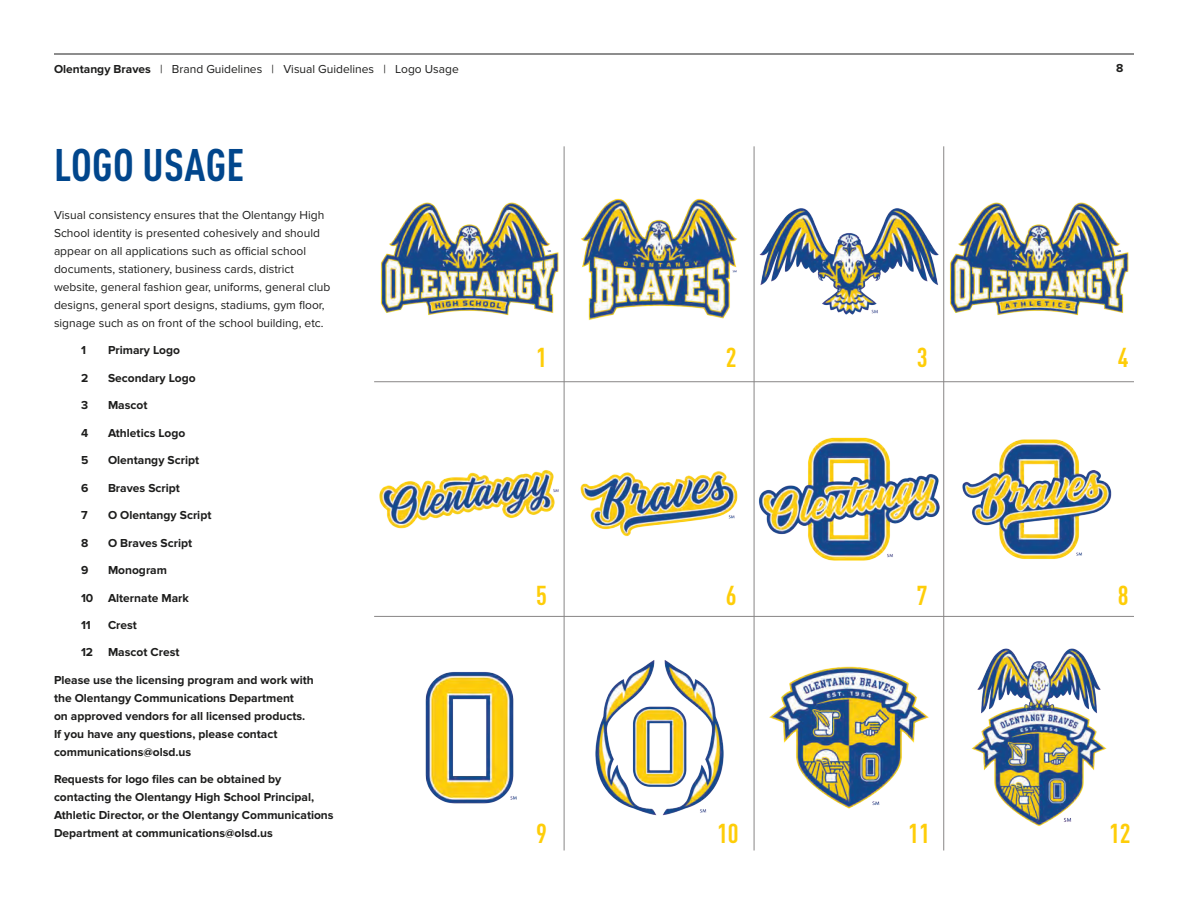
<style>
.page{position:relative;width:1188px;height:918px;background:#fff}
.page>*{position:absolute;margin:0;border:0;box-sizing:border-box;transform-origin:0 0}
.t1{font:700 condensed 45px "DINOT";letter-spacing:.01em;color:#01468c}
.t2{font:700 condensed 27px "DINOT";color:#fecd08}
.t3{font:700 12px/18px "Proxima Nova";color:#1d1d1c}
.t4{font:12px/18px "Proxima Nova";color:#1d1d1c}
.s1{font-weight:700}
</style>
<div class="page">
<hr style="left:374px;top:381px;width:760px;height:1px;background:#888686">
<hr style="left:374px;top:616px;width:760px;height:1px;background:#888686">
<hr style="left:754px;top:146px;width:1px;height:704px;background:#888686">
<hr style="left:943px;top:146px;width:1px;height:704px;background:#888686">
<hr style="left:564px;top:146px;width:1px;height:704px;background:#888686">
<img style="left:425px;top:643px;width:519px;height:190px">
<img style="left:944px;top:179px;width:185px;height:165px">
<img style="left:944px;top:636px;width:163px;height:203px">
<img style="left:379px;top:417px;width:185px;height:164px">
<img style="left:564px;top:166px;width:380px;height:191px">
<img style="left:754px;top:404px;width:190px;height:190px">
<img style="left:962px;top:439px;width:150px;height:120px">
<img style="left:580px;top:471px;width:158px;height:66px">
<img style="left:380px;top:179px;width:184px;height:165px">
<hr style="left:54px;top:54px;width:1080px;height:1px;background:#1d1d1c">
<p class="t4" style="left:54px;top:60px;width:406px"><span class="s1">Olentangy Braves</span> | Brand Guidelines | Visual Guidelines | Logo Usage</p>
<p class="t3" style="left:1116px;top:59px;width:9px">8</p>
<h1 class="t1" style="left:54px;top:137px;width:192px">LOGO USAGE</h1>
<p class="t4" style="left:54px;top:206px;width:278px">Visual consistency ensures that the Olentangy High School identity is presented cohesively and should appear on all applications such as official school documents, stationery, business cards, district website, general fashion gear, uniforms, general club designs, general sport designs, stadiums, gym floor, signage such as on front of the school building, etc.</p>
<p class="t3" style="left:81px;top:342px;width:6px">1</p>
<p class="t3" style="left:108px;top:342px;width:74px">Primary Logo</p>
<p class="t3" style="left:81px;top:369px;width:9px">2</p>
<p class="t3" style="left:108px;top:369px;width:89px">Secondary Logo</p>
<p class="t3" style="left:81px;top:397px;width:9px">3</p>
<p class="t3" style="left:108px;top:397px;width:41px">Mascot</p>
<p class="t3" style="left:81px;top:424px;width:9px">4</p>
<p class="t3" style="left:108px;top:424px;width:79px">Athletics Logo</p>
<p class="t3" style="left:81px;top:452px;width:9px">5</p>
<p class="t3" style="left:108px;top:452px;width:93px">Olentangy Script</p>
<p class="t3" style="left:81px;top:479px;width:9px">6</p>
<p class="t3" style="left:108px;top:479px;width:73px">Braves Script</p>
<p class="t3" style="left:81px;top:506px;width:8px">7</p>
<p class="t3" style="left:108px;top:506px;width:105px">O Olentangy Script</p>
<p class="t3" style="left:81px;top:534px;width:9px">8</p>
<p class="t3" style="left:108px;top:534px;width:86px">O Braves Script</p>
<p class="t3" style="left:81px;top:561px;width:9px">9</p>
<p class="t3" style="left:108px;top:561px;width:61px">Monogram</p>
<p class="t3" style="left:81px;top:589px;width:109px">10 Alternate Mark</p>
<p class="t3" style="left:81px;top:616px;width:11px">11</p>
<p class="t3" style="left:108px;top:616px;width:30px">Crest</p>
<p class="t3" style="left:81px;top:644px;width:100px">12 Mascot Crest</p>
<p class="t3" style="left:54px;top:671px;width:261px">Please use the licensing program and work with the Olentangy Communications Department<br>on approved vendors for all licensed products.<br>If you have any questions, please contact communications@olsd.us</p>
<p class="t3" style="left:54px;top:771px;width:281px">Requests for logo files can be obtained by contacting the Olentangy High School Principal, Athletic Director, or the Olentangy Communications Department at communications@olsd.us</p>
<h2 class="t2" style="left:536px;top:341px;width:12px">1</h2>
<h2 class="t2" style="left:726px;top:341px;width:12px">2</h2>
<h2 class="t2" style="left:917px;top:341px;width:12px">3</h2>
<h2 class="t2" style="left:1118px;top:341px;width:12px">4</h2>
<h2 class="t2" style="left:536px;top:579px;width:12px">5</h2>
<h2 class="t2" style="left:726px;top:579px;width:12px">6</h2>
<h2 class="t2" style="left:917px;top:579px;width:12px">7</h2>
<h2 class="t2" style="left:1118px;top:579px;width:12px">8</h2>
<h2 class="t2" style="left:536px;top:817px;width:12px">9</h2>
<h2 class="t2" style="left:717px;top:817px;width:23px">10</h2>
<h2 class="t2" style="left:908px;top:817px;width:23px">11</h2>
<h2 class="t2" style="left:1109px;top:817px;width:23px">12</h2>
</div>
